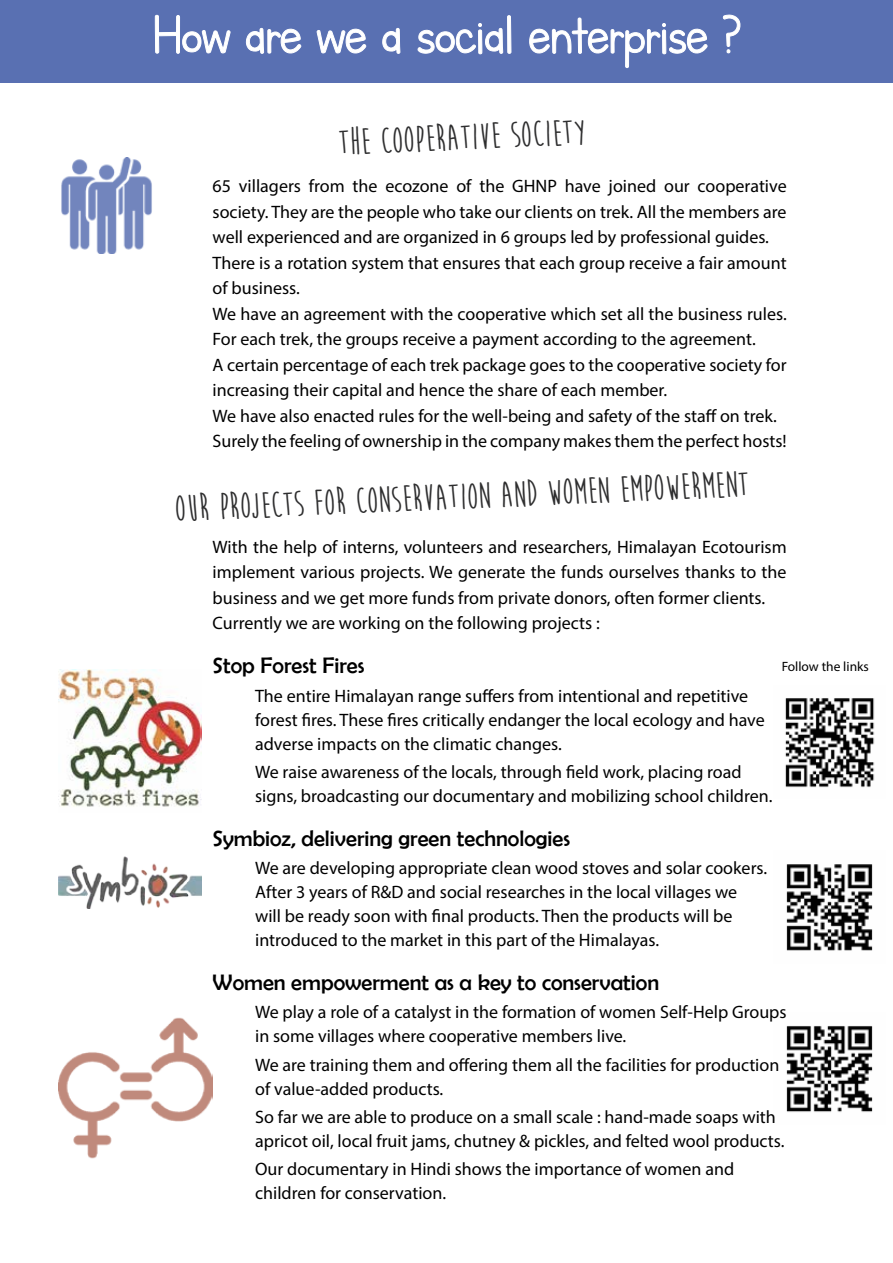
<style>
.page{position:relative;width:893px;height:1263px;background:#fff}
.page>*{position:absolute;margin:0;border:0;box-sizing:border-box;transform-origin:0 0}
.t1{font:63.75px "Lettersfor Learners";letter-spacing:-.03em;color:#fff;scale:.94 1}
.t2{font:700 37.5px "Moon Flower";color:#2e2e2f}
.t3{font:22.5px "Berlin Sans FB";color:#000}
.t4{font:18px/25.5px "Myriad Pro";color:#000}
.t5{font:13.5px "Myriad Pro";color:#000}
</style>
<div class="page">
<div style="left:0;top:0;width:893px;height:83px;background:#5970b2"></div>
<svg style="left:154px;top:14px;width:76px;height:40px"></svg>
<svg style="left:246px;top:27px;width:55px;height:27px"></svg>
<svg style="left:316px;top:28px;width:50px;height:26px"></svg>
<svg style="left:382px;top:27px;width:19px;height:27px"></svg>
<svg style="left:417px;top:15px;width:95px;height:40px"></svg>
<svg style="left:529px;top:17px;width:178px;height:51px"></svg>
<svg style="left:722px;top:14px;width:19px;height:40px"></svg>
<img style="left:61px;top:157px;width:91px;height:97px">
<img style="left:58px;top:669px;width:144px;height:138px">
<img style="left:58px;top:856px;width:144px;height:53px">
<img style="left:785px;top:698px;width:90px;height:90px">
<img style="left:786px;top:864px;width:87px;height:87px">
<img style="left:786px;top:1026px;width:87px;height:86px">
<img style="left:58px;top:1017px;width:155px;height:142px">
<h1 class="t1" style="left:152px;top:1px;width:627px">How are we a social enterprise ?</h1>
<h2 class="t2" style="left:337px;top:124px;width:249px;rotate:-3deg">The cooperative society</h2>
<p class="t4" style="left:213px;top:173px;width:576px">65 villagers from the ecozone of the GHNP have joined our cooperative society. They are the people who take our clients on trek. All the members are well experienced and are organized in 6 groups led by professional guides.<br>There is a rotation system that ensures that each group receive a fair amount of business.<br>We have an agreement with the cooperative which set all the business rules.<br>For each trek, the groups receive a payment according to the agreement.<br>A certain percentage of each trek package goes to the cooperative society for increasing their capital and hence the share of each member.<br>We have also enacted rules for the well-being and safety of the staff on trek.<br>Surely the feeling of ownership in the company makes them the perfect hosts!</p>
<h2 class="t2" style="left:174px;top:492px;width:576px;rotate:-3deg">Our projects for conservation and women empowerment</h2>
<p class="t4" style="left:213px;top:534px;width:576px">With the help of interns, volunteers and researchers, Himalayan Ecotourism implement various projects. We generate the funds ourselves thanks to the business and we get more funds from private donors, often former clients.<br>Currently we are working on the following projects :</p>
<p class="t3" style="left:213px;top:653px;width:153px">Stop Forest Fires</p>
<p class="t4" style="left:255px;top:683px;width:511px;line-height:24px">The entire Himalayan range suffers from intentional and repetitive forest fires. These fires critically endanger the local ecology and have adverse impacts on the climatic changes.</p>
<p class="t4" style="left:255px;top:759px;width:519px;line-height:24px">We raise awareness of the locals, through field work, placing road signs, broadcasting our documentary and mobilizing school children.</p>
<p class="t3" style="left:213px;top:826px;width:359px">Symbioz, delivering green technologies</p>
<p class="t4" style="left:255px;top:856px;width:514px;line-height:24px">We are developing appropriate clean wood stoves and solar cookers.<br>After 3 years of R&amp;D and social researches in the local villages we will be ready soon with final products. Then the products will be introduced to the market in this part of the Himalayas.</p>
<p class="t3" style="left:213px;top:970px;width:448px">Women empowerment as a key to conservation</p>
<p class="t4" style="left:255px;top:1000px;width:533px;line-height:24px">We play a role of a catalyst in the formation of women Self-Help Groups in some villages where cooperative members live.</p>
<p class="t4" style="left:255px;top:1052px;width:526px;line-height:24px">We are training them and offering them all the facilities for production of value-added products.</p>
<p class="t4" style="left:255px;top:1105px;width:531px;line-height:24px">So far we are able to produce on a small scale : hand-made soaps with apricot oil, local fruit jams, chutney &amp; pickles, and felted wool products.</p>
<p class="t4" style="left:255px;top:1157px;width:480px;line-height:24px">Our documentary in Hindi shows the importance of women and children for conservation.</p>
<p class="t5" style="left:782px;top:658px;width:89px">Follow the links</p>
</div>
